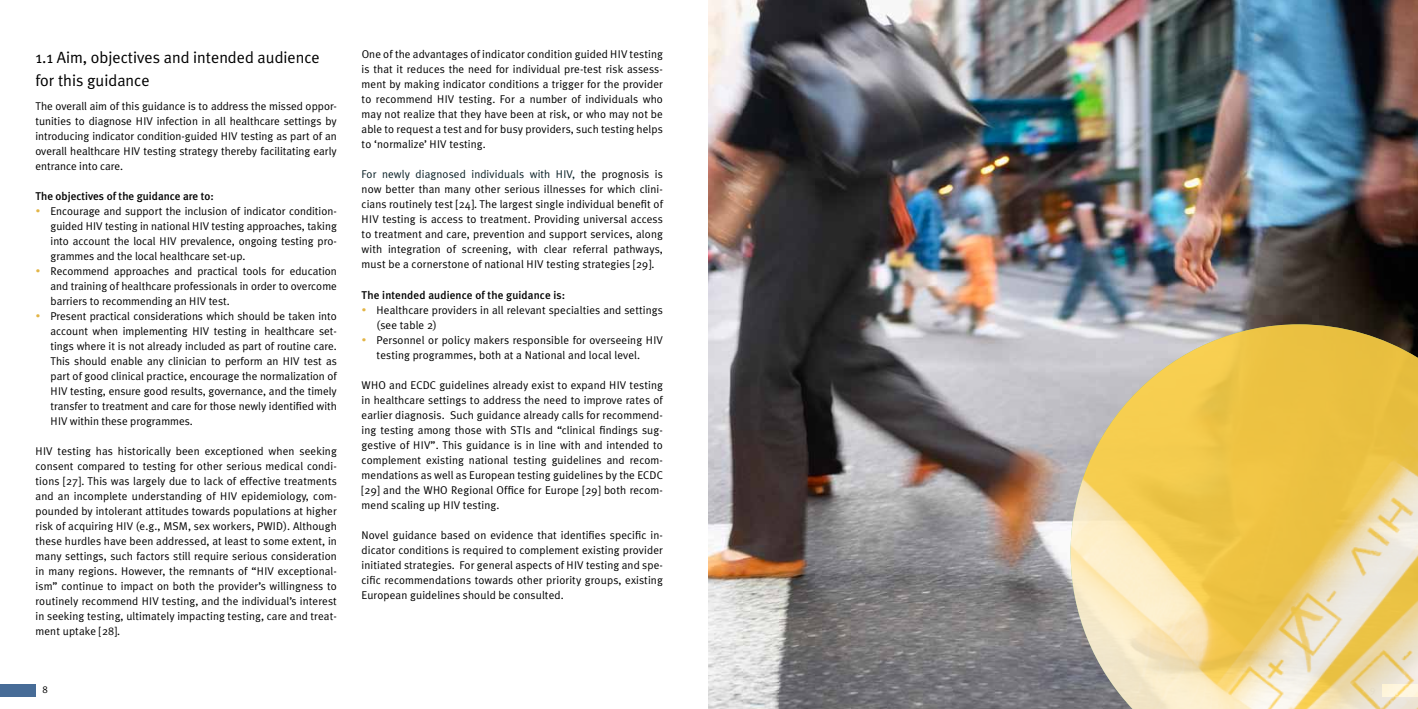
<style>
.page{position:relative;width:1418px;height:709px;background:#fff}
.page>*{position:absolute;margin:0;border:0;box-sizing:border-box;transform-origin:0 0}
.t1{font:16.25px/23.8px "Meta Plus Normal";color:#000}
.t2{font:11.25px/15px "Meta Plus Normal";letter-spacing:.01em;color:#000;text-align:justify}
.t3{font:500 11.25px "Meta Plus";letter-spacing:.01em;color:#000}
.t4{font:10px "Meta Plus Normal";color:#000}
.s1{color:#e3b546}
.s2{color:#081f26}
</style>
<div class="page">
<div style="left:0;top:684px;width:35px;height:12px;background:#476c97"></div>
<img style="left:709px;top:0;width:708px;height:709px">
<img style="left:1070px;top:324px;width:347px;height:385px">
<h1 class="t1" style="left:35px;top:45px;width:286px">1.1 Aim, objectives and intended audience for this guidance</h1>
<p class="t2" style="left:35px;top:98px;width:303px">The overall aim of this guidance is to address the missed oppor&shy;tunities to diagnose HIV infection in all healthcare settings by introducing indicator condition-guided HIV testing as part of an overall healthcare HIV testing strategy thereby facilitating early entrance into care.</p>
<p class="t3" style="left:35px;top:190px;width:180px">The objectives of the guidance are to:</p>
<p class="t2" style="left:50px;top:203px;width:288px;text-indent:-15px"><span class="s1">•</span> Encourage and support the inclusion of indicator condition&shy;guided HIV testing in national HIV testing approaches, taking into account the local HIV prevalence, ongoing testing pro&shy;grammes and the local healthcare set-up.</p>
<p class="t2" style="left:51px;top:263px;width:288px;text-indent:-15px"><span class="s1">•</span> Recommend approaches and practical tools for education and training of healthcare professionals in order to overcome barriers to recommending an HIV test.</p>
<p class="t2" style="left:50px;top:308px;width:288px;text-indent:-15px"><span class="s1">•</span> Present practical considerations which should be taken into account when implementing HIV testing in healthcare set&shy;tings where it is not already included as part of routine care.<br>This should enable any clinician to perform an HIV test as part of good clinical practice, encourage the normalization of HIV testing, ensure good results, governance, and the timely transfer to treatment and care for those newly identified with HIV within these programmes.</p>
<p class="t2" style="left:36px;top:443px;width:303px">HIV testing has historically been exceptioned when seeking consent compared to testing for other serious medical condi&shy;tions [27]. This was largely due to lack of effective treatments and an incomplete understanding of HIV epidemiology, com&shy;pounded by intolerant attitudes towards populations at higher risk of acquiring HIV (e.g., MSM, sex workers, PWID). Although these hurdles have been addressed, at least to some extent, in many settings, such factors still require serious consideration in many regions. However, the remnants of “HIV exceptional&shy;ism” continue to impact on both the provider’s willingness to routinely recommend HIV testing, and the individual’s interest in seeking testing, ultimately impacting testing, care and treat&shy;ment uptake [28].</p>
<p class="t4" style="left:43px;top:683px;width:7px">8</p>
<p class="t2" style="left:361px;top:47px;width:303px">One of the advantages of indicator condition guided HIV testing is that it reduces the need for individual pre-test risk assess&shy;ment by making indicator conditions a trigger for the provider to recommend HIV testing. For a number of individuals who may not realize that they have been at risk, or who may not be able to request a test and for busy providers, such testing helps to ‘normalize’ HIV testing.</p>
<p class="t2" style="left:361px;top:167px;width:303px"><span class="s2">For newly diagnosed individuals with HIV,</span> the prognosis is now better than many other serious illnesses for which clini&shy;cians routinely test [24]. The largest single individual benefit of HIV testing is access to treatment. Providing universal access to treatment and care, prevention and support services, along with integration of screening, with clear referral pathways, must be a cornerstone of national HIV testing strategies [29].</p>
<p class="t3" style="left:361px;top:288px;width:205px">The intended audience of the guidance is:</p>
<p class="t2" style="left:376px;top:302px;width:288px;text-indent:-15px"><span class="s1">•</span> Healthcare providers in all relevant specialties and settings (see table 2)</p>
<p class="t2" style="left:376px;top:332px;width:288px;text-indent:-15px"><span class="s1">•</span> Personnel or policy makers responsible for overseeing HIV testing programmes, both at a National and local level.</p>
<p class="t2" style="left:361px;top:377px;width:303px">WHO and ECDC guidelines already exist to expand HIV testing in healthcare settings to address the need to improve rates of earlier diagnosis. Such guidance already calls for recommend&shy;ing testing among those with STIs and “clinical findings sug&shy;gestive of HIV”. This guidance is in line with and intended to complement existing national testing guidelines and recom&shy;mendations as well as European testing guidelines by the ECDC [29] and the WHO Regional Office for Europe [29] both recom&shy;mend scaling up HIV testing.</p>
<p class="t2" style="left:361px;top:527px;width:303px">Novel guidance based on evidence that identifies specific in&shy;dicator conditions is required to complement existing provider initiated strategies. For general aspects of HIV testing and spe&shy;cific recommendations towards other priority groups, existing European guidelines should be consulted.</p>
</div>
